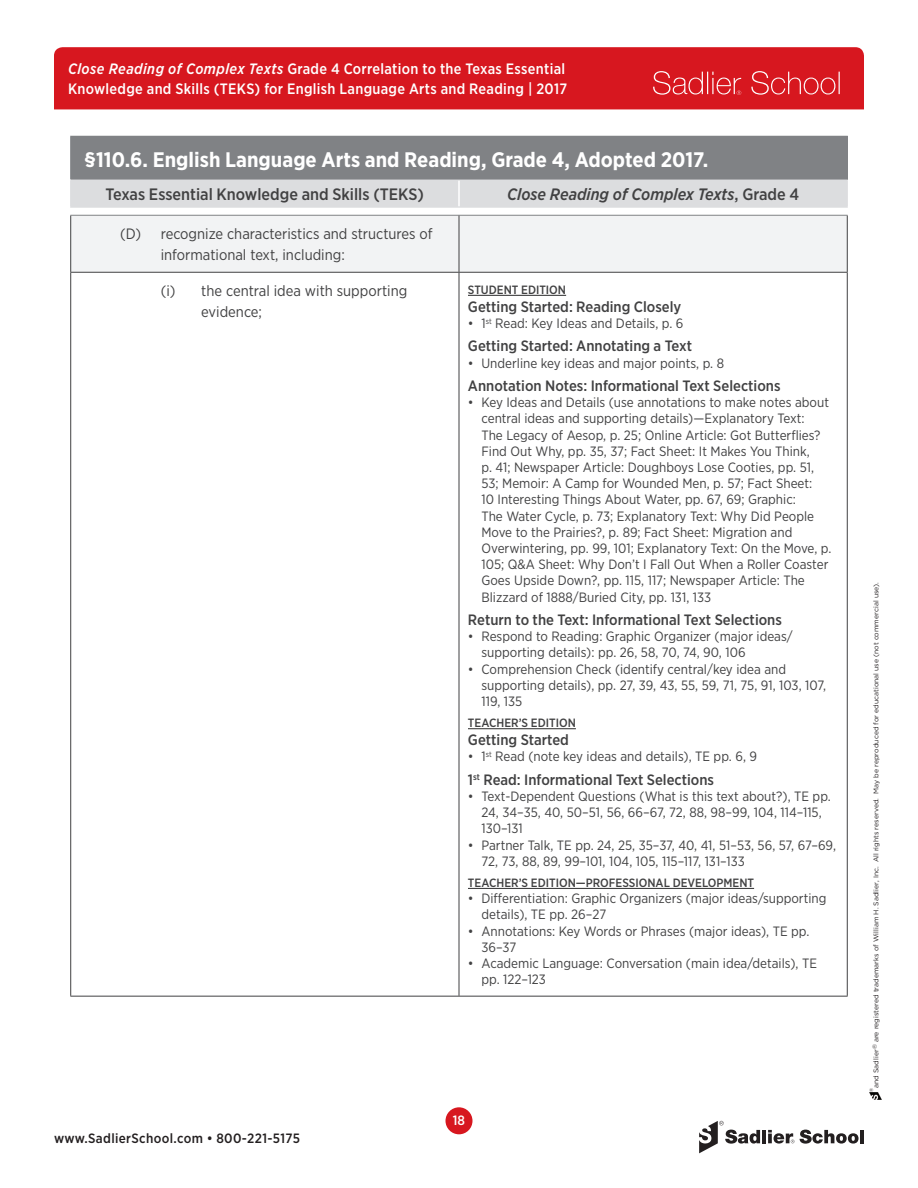
<style>
.page{position:relative;width:918px;height:1188px;background:#fff}
.page>*{position:absolute;margin:0;border:0;box-sizing:border-box;transform-origin:0 0}
.DOMAIN_PARAGRAPH{font:700 21px "Gotham Narrow";color:#fff}
.Table_header{font:500 16.5px "Gotham Narrow";color:#414142}
.Table_header-2{font:italic 500 16.5px "Gotham Narrow";color:#414142}
.New_Citations_Header{font:500 15px "Gotham Narrow";color:#414142}
.t1{font:500 15px/19.8px "Gotham Narrow";letter-spacing:.02em;color:#fff}
.t2{font:15px/21px "Gotham Narrow";color:#414142}
.t3{font:13.5px/16.2px "Gotham Narrow";color:#414142}
.t4{font:500 13.5px "Gotham Narrow";letter-spacing:.025em;color:#231f20}
.t5{font:500 13.5px "Gotham Narrow";color:#fff}
.Citation_Subhead{font:500 12px "Gotham Narrow";color:#414142}
.t6{font:6.9px "Gotham";color:#231f20}
.t7{font:4.8px "Gotham";color:#231f20}
.s1{font-style:italic}
.s2{font-style:normal}
</style>
<div class="page">
<svg style="left:869px;top:1093px;width:13px;height:7px"></svg>
<svg style="left:699px;top:1121px;width:61px;height:32px"></svg>
<hr style="left:762px;top:1130px;width:4px;height:13px;background:#231f20">
<svg style="left:800px;top:1130px;width:59px;height:14px"></svg>
<hr style="left:860px;top:1130px;width:4px;height:13px;background:#231f20">
<svg style="left:768px;top:1130px;width:26px;height:14px"></svg>
<div style="left:446px;top:1107px;width:27px;height:27px;background:#d7171f;border-radius:50%"></div>
<div style="left:54px;top:47px;width:810px;height:62px;background:#d7171f"></div>
<svg style="left:653px;top:71px;width:88px;height:24px;background:#dd3f45"></svg>
<svg style="left:751px;top:71px;width:89px;height:24px;background:#dc3940"></svg>
<div style="left:71px;top:136px;width:776px;height:44px;background:#808285"></div>
<div style="left:71px;top:216px;width:776px;height:56px;background:#f2f3f4"></div>
<hr style="left:847px;top:137px;width:1px;height:43px;background:#808285">
<hr style="left:70px;top:136px;width:389px;height:1px;background:#808285">
<hr style="left:70px;top:137px;width:1px;height:43px;background:#808285">
<hr style="left:459px;top:136px;width:389px;height:1px;background:#808285">
<div style="left:70px;top:180px;width:778px;height:27px;background:#dcdddf"></div>
<hr style="left:458px;top:181px;width:2px;height:26px;background:#fff">
<hr style="left:70px;top:207px;width:389px;height:1px;background:#dcdddf">
<hr style="left:459px;top:207px;width:389px;height:1px;background:#dcdddf">
<hr style="left:70px;top:215px;width:389px;height:1px;background:#808285">
<hr style="left:459px;top:215px;width:389px;height:1px;background:#808285">
<hr style="left:70px;top:216px;width:1px;height:56px;background:#414142">
<hr style="left:459px;top:216px;width:1px;height:56px;background:#414142">
<hr style="left:847px;top:216px;width:1px;height:56px;background:#414142">
<hr style="left:70px;top:272px;width:389px;height:1px;background:#414142">
<hr style="left:459px;top:272px;width:389px;height:1px;background:#414142">
<hr style="left:70px;top:273px;width:1px;height:723px;background:#414142">
<hr style="left:459px;top:273px;width:1px;height:723px;background:#414142">
<hr style="left:847px;top:273px;width:1px;height:723px;background:#414142">
<hr style="left:70px;top:996px;width:389px;height:1px;background:#414142">
<hr style="left:459px;top:996px;width:389px;height:1px;background:#414142">
<hr style="left:468px;top:295px;width:98px;height:1px;background:#414142">
<hr style="left:468px;top:728px;width:108px;height:1px;background:#414142">
<hr style="left:468px;top:888px;width:286px;height:1px;background:#414142">
<p class="t1" style="left:68px;top:59px;width:501px"><span class="s1">Close Reading of Complex Texts</span> Grade 4 Correlation to the Texas Essential<br>Knowledge and Skills (TEKS) for English Language Arts and Reading | 2017</p>
<p class="DOMAIN_PARAGRAPH" style="left:84px;top:146px;width:626px">§110.6. English Language Arts and Reading, Grade 4, Adopted 2017.</p>
<p class="Table_header" style="left:106px;top:184px;width:320px">Texas Essential Knowledge and Skills (TEKS)</p>
<p class="Table_header-2" style="left:507px;top:184px;width:293px">Close Reading of Complex Texts<span class="s2">, Grade 4</span></p>
<p class="t2" style="left:161px;top:223px;width:273px;text-indent:-40px">(D) recognize characteristics and structures of informational text, including:</p>
<p class="t2" style="left:201px;top:280px;width:208px;text-indent:-40px">(i) the central idea with supporting evidence;</p>
<p class="Citation_Subhead" style="left:468px;top:282px;width:100px">STUDENT EDITION</p>
<p class="New_Citations_Header" style="left:468px;top:297px;width:215px">Getting Started: Reading Closely</p>
<p class="t3" style="left:468px;top:315px;width:217px">• 1<sup>st</sup> Read: Key Ideas and Details, p. 6</p>
<p class="New_Citations_Header" style="left:468px;top:337px;width:226px">Getting Started: Annotating a Text</p>
<p class="t3" style="left:468px;top:355px;width:258px">• Underline key ideas and major points, p. 8</p>
<p class="New_Citations_Header" style="left:468px;top:376px;width:314px">Annotation Notes: Informational Text Selections</p>
<p class="t3" style="left:481px;top:394px;width:351px;text-indent:-14px">• Key Ideas and Details (use annotations to make notes about central ideas and supporting details)—Explanatory Text:<br>The Legacy of Aesop, p. 25; Online Article: Got Butterflies?<br>Find Out Why, pp. 35, 37; Fact Sheet: It Makes You Think,<br>p. 41; Newspaper Article: Doughboys Lose Cooties, pp. 51, 53; Memoir: A Camp for Wounded Men, p. 57; Fact Sheet:<br>10 Interesting Things About Water, pp. 67, 69; Graphic:<br>The Water Cycle, p. 73; Explanatory Text: Why Did People Move to the Prairies?, p. 89; Fact Sheet: Migration and Overwintering, pp. 99, 101; Explanatory Text: On the Move, p.<br>105; Q&amp;A Sheet: Why Don’t I Fall Out When a Roller Coaster Goes Upside Down?, pp. 115, 117; Newspaper Article: The Blizzard of 1888/Buried City, pp. 131, 133</p>
<p class="New_Citations_Header" style="left:468px;top:610px;width:315px">Return to the Text: Informational Text Selections</p>
<p class="t3" style="left:481px;top:628px;width:313px;text-indent:-14px">• Respond to Reading: Graphic Organizer (major ideas/ supporting details): pp. 26, 58, 70, 74, 90, 106</p>
<p class="t3" style="left:481px;top:661px;width:346px;text-indent:-14px">• Comprehension Check (identify central/key idea and supporting details), pp. 27, 39, 43, 55, 59, 71, 75, 91, 103, 107,<br>119, 135</p>
<p class="Citation_Subhead" style="left:468px;top:715px;width:109px">TEACHER’S EDITION</p>
<p class="New_Citations_Header" style="left:468px;top:730px;width:103px">Getting Started</p>
<p class="t3" style="left:468px;top:748px;width:291px">• 1<sup>st</sup> Read (note key ideas and details), TE pp. 6, 9</p>
<p class="New_Citations_Header" style="left:468px;top:770px;width:248px">1<sup>st</sup> Read: Informational Text Selections</p>
<p class="t3" style="left:481px;top:788px;width:351px;text-indent:-14px">• Text-Dependent Questions (What is this text about?), TE pp.<br>24, 34–35, 40, 50–51, 56, 66–67, 72, 88, 98–99, 104, 114–115,<br>130–131</p>
<p class="t3" style="left:481px;top:836px;width:356px;text-indent:-14px">• Partner Talk, TE pp. 24, 25, 35–37, 40, 41, 51–53, 56, 57, 67–69,<br>72, 73, 88, 89, 99–101, 104, 105, 115–117, 131–133</p>
<p class="Citation_Subhead" style="left:468px;top:875px;width:288px">TEACHER’S EDITION—PROFESSIONAL DEVELOPMENT</p>
<p class="t3" style="left:481px;top:890px;width:347px;text-indent:-14px">• Differentiation: Graphic Organizers (major ideas/supporting details), TE pp. 26–27</p>
<p class="t3" style="left:481px;top:922px;width:330px;text-indent:-14px">• Annotations: Key Words or Phrases (major ideas), TE pp.<br>36–37</p>
<p class="t3" style="left:481px;top:955px;width:337px;text-indent:-14px">• Academic Language: Conversation (main idea/details), TE pp. 122–123</p>
<p class="t4" style="left:54px;top:1129px;width:248px">www.SadlierSchool.com • 800-221-5175</p>
<p class="t5" style="left:453px;top:1112px;width:14px">18</p>
<p class="t6" style="left:872px;top:1088px;width:507px;rotate:-90deg">and Sadlier<sup>®</sup> are registered trademarks of William H. Sadlier, Inc. All rights reserved. May be reproduced for educational use (not commercial use).</p>
<p class="t7" style="left:868px;top:1092px;width:6px;rotate:-90deg">®</p>
</div>
